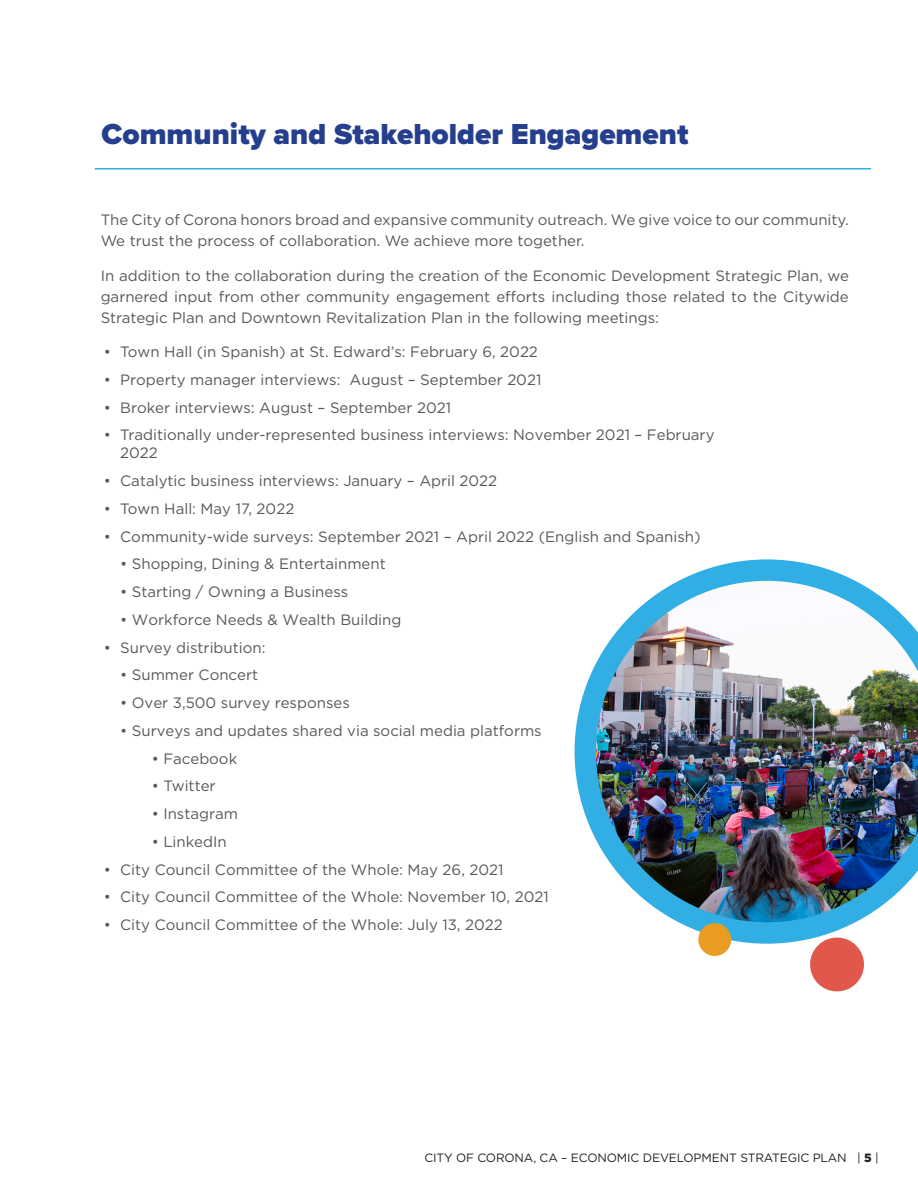
<style>
.page{position:relative;width:918px;height:1188px;background:#fff}
.page>*{position:absolute;margin:0;border:0;box-sizing:border-box;transform-origin:0 0}
.t1{font:900 30px "Proxima Nova";color:#253f8e}
.t2{font:15px/21px "Gotham";color:#57585a}
.t3{font:12px "Gotham";letter-spacing:-.01em;color:#231f20}
.s1{font-weight:900}
</style>
<div class="page">
<hr style="left:95px;top:168px;width:776px;height:2px;background:#31afe4">
<img style="left:575px;top:559px;width:343px;height:385px">
<svg style="left:696px;top:921px;width:37px;height:35px"></svg>
<svg style="left:806px;top:934px;width:62px;height:58px"></svg>
<p class="t1" style="left:102px;top:112px;width:589px">Community and Stakeholder Engagement</p>
<p class="t2" style="left:101px;top:209px;width:750px">The City of Corona honors broad and expansive community outreach. We give voice to our community.<br>We trust the process of collaboration. We achieve more together.</p>
<p class="t2" style="left:101px;top:265px;width:750px;text-align:justify">In addition to the collaboration during the creation of the Economic Development Strategic Plan, we garnered input from other community engagement efforts including those related to the Citywide Strategic Plan and Downtown Revitalization Plan in the following meetings:</p>
<p class="t2" style="left:104px;top:341px;width:436px">• Town Hall (in Spanish) at St. Edward’s: February 6, 2022</p>
<p class="t2" style="left:104px;top:369px;width:439px">• Property manager interviews: August – September 2021</p>
<p class="t2" style="left:104px;top:397px;width:349px">• Broker interviews: August – September 2021</p>
<p class="t2" style="left:120px;top:426px;width:596px;line-height:18px;text-indent:-16px">• Traditionally under-represented business interviews: November 2021 – February<br>2022</p>
<p class="t2" style="left:104px;top:470px;width:395px">• Catalytic business interviews: January – April 2022</p>
<p class="t2" style="left:104px;top:498px;width:192px">• Town Hall: May 17, 2022</p>
<p class="t2" style="left:104px;top:526px;width:598px">• Community-wide surveys: September 2021 – April 2022 (English and Spanish)</p>
<p class="t2" style="left:120px;top:553px;width:267px">• Shopping, Dining &amp; Entertainment</p>
<p class="t2" style="left:120px;top:581px;width:230px">• Starting / Owning a Business</p>
<p class="t2" style="left:120px;top:609px;width:283px">• Workforce Needs &amp; Wealth Building</p>
<p class="t2" style="left:104px;top:637px;width:163px">• Survey distribution:</p>
<p class="t2" style="left:120px;top:664px;width:140px">• Summer Concert</p>
<p class="t2" style="left:120px;top:692px;width:231px">• Over 3,500 survey responses</p>
<p class="t2" style="left:120px;top:720px;width:423px">• Surveys and updates shared via social media platforms</p>
<p class="t2" style="left:152px;top:748px;width:87px">• Facebook</p>
<p class="t2" style="left:152px;top:775px;width:66px">• Twitter</p>
<p class="t2" style="left:152px;top:803px;width:88px">• Instagram</p>
<p class="t2" style="left:152px;top:831px;width:77px">• LinkedIn</p>
<p class="t2" style="left:104px;top:859px;width:401px">• City Council Committee of the Whole: May 26, 2021</p>
<p class="t2" style="left:104px;top:886px;width:447px">• City Council Committee of the Whole: November 10, 2021</p>
<p class="t2" style="left:104px;top:914px;width:401px">• City Council Committee of the Whole: July 13, 2022</p>
<p class="t3" style="left:424px;top:1150px;width:456px">CITY OF CORONA, CA – ECONOMIC DEVELOPMENT STRATEGIC PLAN | <span class="s1">5</span> |</p>
</div>
